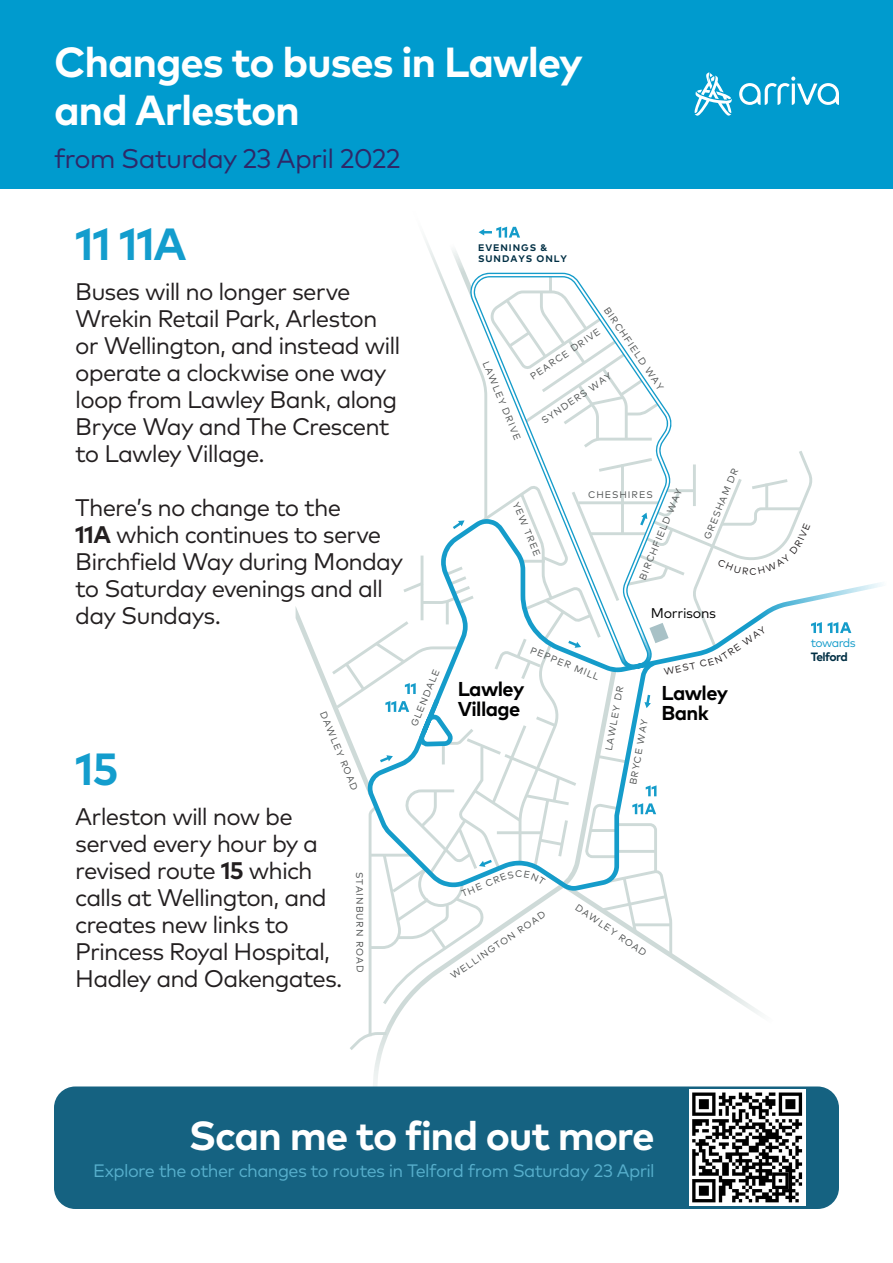
<style>
.page{position:relative;width:893px;height:1263px;background:#fff}
.page>*{position:absolute;margin:0;border:0;box-sizing:border-box;transform-origin:0 0}
.t1{font:700 45px "Mark Pro";letter-spacing:-.03em;color:#139dcd}
.t2{font:700 42px "Mark Pro";letter-spacing:-.03em;color:#fff}
.t3{font:700 40.5px "Mark Pro";letter-spacing:-.03em;color:#fff}
.t4{font:27px "Mark Pro";letter-spacing:-.03em;color:#2e2868}
.t5{font:24px/27px "Mark Pro";letter-spacing:-.04em;color:#231f20}
.t6{font:700 20.1px/20.1px "Mark";letter-spacing:-.03em;color:#000001}
.t7{font:18px "Mark Pro";letter-spacing:-.035em;color:#57afcc}
.t8{font:14.1px "Mark";letter-spacing:-.02em;color:#000001}
.t9{font:12px/14.4px "Mark";letter-spacing:-.05em;color:#159cca}
.t10{font:9.6px "Mark";letter-spacing:.095em;color:#4f5252}
.t11{font:700 9.6px/11.4px "Mark";letter-spacing:.1em;color:#002f44}
.t12{font:9.6px "Mark";color:#231f20}
.s1{font-weight:700}
.s2{font-weight:700;color:#002f44}
</style>
<div class="page">
<div style="left:0;top:0;width:893px;height:188px;background:#009bce"></div>
<svg style="left:739px;top:76px;width:100px;height:29px"></svg>
<svg style="left:694px;top:72px;width:38px;height:44px"></svg>
<div style="left:54px;top:1086px;width:785px;height:123px;background:#156281;border-radius:21px"></div>
<div style="left:689px;top:1089px;width:116px;height:117px;background:#fff"></div>
<svg style="left:692px;top:1092px;width:110px;height:110px"></svg>
<svg style="left:296px;top:226px;width:555px;height:827px"></svg>
<p class="t2" style="left:54px;top:30px;width:530px">Changes to buses in Lawley</p>
<p class="t2" style="left:54px;top:78px;width:247px">and Arleston</p>
<p class="t4" style="left:54px;top:138px;width:348px">from Saturday 23 April 2022</p>
<p class="t1" style="left:75px;top:210px;width:113px">11 11A</p>
<p class="t5" style="left:75px;top:276px;width:327px">Buses will no longer serve<br>Wrekin Retail Park, Arleston or Wellington, and instead will operate a clockwise one way loop from Lawley Bank, along<br>Bryce Way and The Crescent to Lawley Village.</p>
<p class="t5" style="left:75px;top:492px;width:329px">There’s no change to the<br><span class="s1">11A</span> which continues to serve<br>Birchfield Way during Monday to Saturday evenings and all day Sundays.</p>
<p class="t10" style="left:328px;top:710px;width:86px;rotate:67deg">DAWLEY ROAD</p>
<p class="t1" style="left:75px;top:735px;width:45px">15</p>
<p class="t5" style="left:75px;top:801px;width:269px">Arleston will now be served every hour by a revised route <span class="s1">15</span> which calls at Wellington, and creates new links to<br>Princess Royal Hospital,<br>Hadley and Oakengates.</p>
<p class="t10" style="left:366px;top:871px;width:102px;rotate:90deg">STAINBURN ROAD</p>
<p class="t10" style="left:408px;top:724px;width:62px;rotate:-68deg">GLENDALE</p>
<p class="t11" style="left:478px;top:241px;width:90px">EVENINGS &amp;<br>SUNDAYS ONLY</p>
<p class="t10" style="left:491px;top:359px;width:86px;rotate:67deg">LAWLEY DRIVE</p>
<p class="t10" style="left:611px;top:305px;width:99px;rotate:56deg">BIRCHFIELD WAY</p>
<p class="t10" style="left:528px;top:372px;width:84px;rotate:-34deg">PEARCE DRIVE</p>
<p class="t10" style="left:539px;top:416px;width:84px;rotate:-34deg">SYNDERS WAY</p>
<p class="t10" style="left:521px;top:500px;width:59px;rotate:67deg">YEW TREE</p>
<p class="t10" style="left:637px;top:577px;width:99px;rotate:-68deg">BIRCHFIELD WAY</p>
<p class="t10" style="left:588px;top:488px;width:66px">CHESHIRES</p>
<p class="t10" style="left:701px;top:537px;width:77px;rotate:-68deg">GRESHAM DR</p>
<p class="t8" style="left:651px;top:604px;width:67px">Morrisons</p>
<p class="t10" style="left:533px;top:644px;width:75px;rotate:22deg">PEPPER MILL</p>
<p class="t6" style="left:458px;top:678px;width:68px">Lawley<br>Village</p>
<p class="t10" style="left:603px;top:749px;width:67px;rotate:-80deg">LAWLEY DR</p>
<p class="t10" style="left:627px;top:784px;width:68px;rotate:-80deg">BRYCE WAY</p>
<p class="t12" style="left:663px;top:666px;width:45px;rotate:-12deg">WEST C</p>
<p class="t12" style="left:725px;top:648px;width:45px;rotate:-34deg">RE WAY</p>
<p class="t6" style="left:662px;top:682px;width:68px">Lawley<br>Bank</p>
<p class="t10" style="left:459px;top:889px;width:35px;rotate:-23deg">THE C</p>
<p class="t10" style="left:515px;top:868px;width:9px">C</p>
<p class="t10" style="left:448px;top:971px;width:114px;rotate:-34deg">WELLINGTON ROAD</p>
<p class="t10" style="left:579px;top:901px;width:86px;rotate:34deg">DAWLEY ROAD</p>
<p class="t9" style="left:811px;top:635px;width:46px">towards<br><span class="s2">Telford</span></p>
<p class="t3" style="left:189px;top:1105px;width:467px">Scan me to find out more</p>
<p class="t7" style="left:93px;top:1157px;width:563px">Explore the other changes to routes in Telford from Saturday 23 April</p>
</div>
